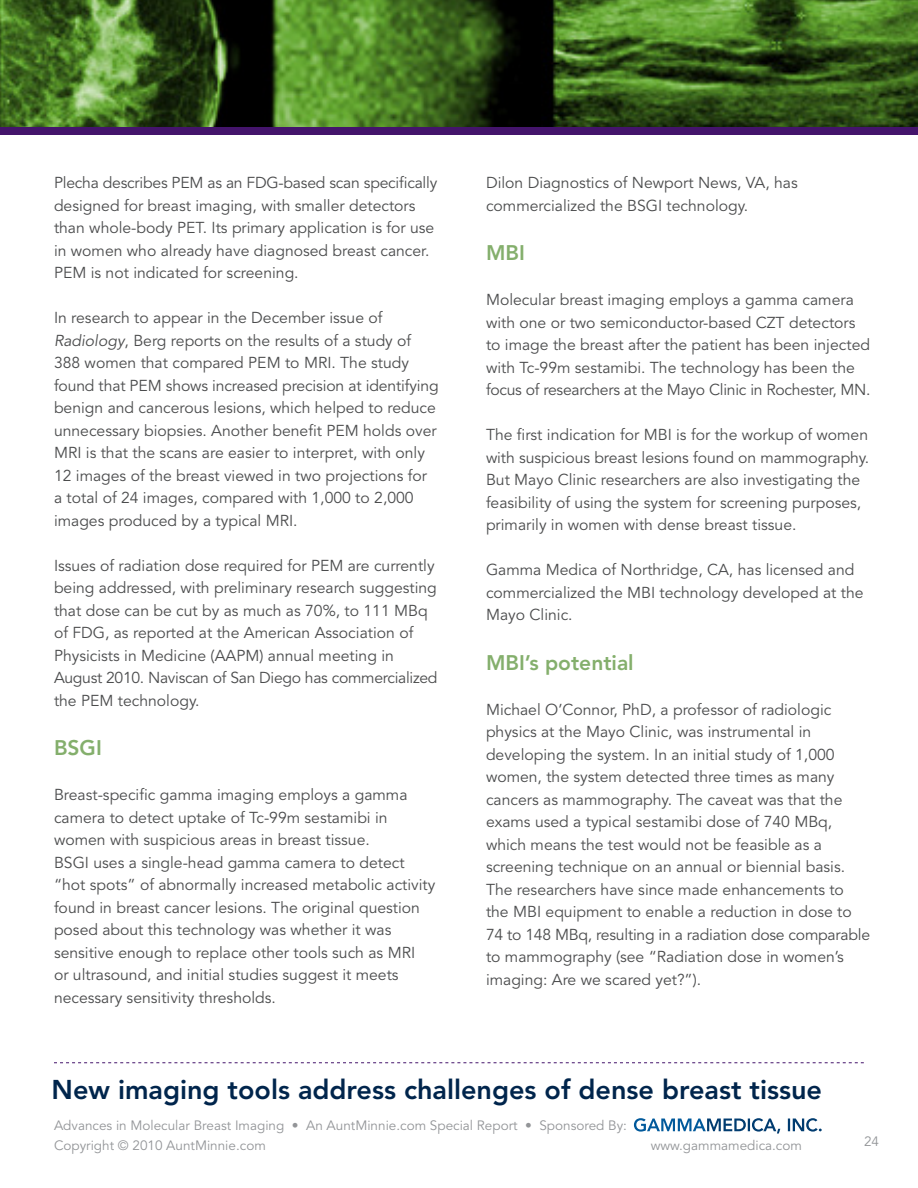
<style>
.page{position:relative;width:918px;height:1188px;background:#fff}
.page>*{position:absolute;margin:0;border:0;box-sizing:border-box;transform-origin:0 0}
.Footer_Headline{font:800 27px "Avenir";color:#00254c}
.Sub_Headline{font:800 21px "Avenir";color:#84af6c}
.Body{font:15.75px/22.5px "Avenir";color:#4b4c4d}
.t1{font:13.5px "Avenir";color:#939598}
.s1{font-style:italic}
</style>
<div class="page">
<img style="left:0;top:0;width:918px;height:128px">
<div style="left:0;top:128px;width:918px;height:7px;background:#44146b"></div>
<svg style="left:54px;top:1062px;width:810px;height:1px"></svg>
<svg style="left:634px;top:1118px;width:188px;height:16px"></svg>
<p class="Body" style="left:54px;top:172px;width:385px">Plecha describes PEM as an FDG-based scan specifically designed for breast imaging, with smaller detectors than whole-body PET. Its primary application is for use in women who already have diagnosed breast cancer.<br>PEM is not indicated for screening.</p>
<p class="Body" style="left:54px;top:307px;width:386px">In research to appear in the December issue of <span class="s1">Radiology</span>, Berg reports on the results of a study of 388 women that compared PEM to MRI. The study found that PEM shows increased precision at identifying benign and cancerous lesions, which helped to reduce unnecessary biopsies. Another benefit PEM holds over MRI is that the scans are easier to interpret, with only 12 images of the breast viewed in two projections for a total of 24 images, compared with 1,000 to 2,000 images produced by a typical MRI.</p>
<p class="Body" style="left:54px;top:554px;width:385px">Issues of radiation dose required for PEM are currently being addressed, with preliminary research suggesting that dose can be cut by as much as 70%, to 111 MBq of FDG, as reported at the American Association of Physicists in Medicine (AAPM) annual meeting in August 2010. Naviscan of San Diego has commercialized the PEM technology.</p>
<p class="Sub_Headline" style="left:54px;top:735px;width:49px">BSGI</p>
<p class="Body" style="left:54px;top:784px;width:355px">Breast-specific gamma imaging employs a gamma camera to detect uptake of Tc-99m sestamibi in women with suspicious areas in breast tissue.</p>
<p class="Body" style="left:54px;top:851px;width:383px">BSGI uses a single-head gamma camera to detect “hot spots” of abnormally increased metabolic activity found in breast cancer lesions. The original question posed about this technology was whether it was sensitive enough to replace other tools such as MRI<br>or ultrasound, and initial studies suggest it meets necessary sensitivity thresholds.</p>
<p class="Body" style="left:486px;top:172px;width:313px">Dilon Diagnostics of Newport News, VA, has commercialized the BSGI technology.</p>
<p class="Sub_Headline" style="left:486px;top:240px;width:40px">MBI</p>
<p class="Body" style="left:486px;top:289px;width:386px">Molecular breast imaging employs a gamma camera with one or two semiconductor-based CZT detectors to image the breast after the patient has been injected with Tc-99m sestamibi. The technology has been the focus of researchers at the Mayo Clinic in Rochester, MN.</p>
<p class="Body" style="left:486px;top:424px;width:385px">The first indication for MBI is for the workup of women with suspicious breast lesions found on mammography.<br>But Mayo Clinic researchers are also investigating the feasibility of using the system for screening purposes, primarily in women with dense breast tissue.</p>
<p class="Body" style="left:486px;top:559px;width:379px">Gamma Medica of Northridge, CA, has licensed and commercialized the MBI technology developed at the<br>Mayo Clinic.</p>
<p class="Sub_Headline" style="left:486px;top:650px;width:149px">MBI’s potential</p>
<p class="Body" style="left:486px;top:698px;width:386px">Michael O’Connor, PhD, a professor of radiologic physics at the Mayo Clinic, was instrumental in developing the system. In an initial study of 1,000 women, the system detected three times as many cancers as mammography. The caveat was that the exams used a typical sestamibi dose of 740 MBq, which means the test would not be feasible as a screening technique on an annual or biennial basis.<br>The researchers have since made enhancements to the MBI equipment to enable a reduction in dose to 74 to 148 MBq, resulting in a radiation dose comparable to mammography (see “Radiation dose in women’s imaging: Are we scared yet?”).</p>
<p class="Footer_Headline" style="left:52px;top:1073px;width:772px">New imaging tools address challenges of dense breast tissue</p>
<p class="t1" style="left:54px;top:1118px;width:574px">Advances in Molecular Breast Imaging • An AuntMinnie.com Special Report • Sponsored By:</p>
<p class="t1" style="left:54px;top:1137px;width:213px">Copyright © 2010 AuntMinnie.com</p>
<p class="t1" style="left:651px;top:1137px;width:153px">www.gammamedica.com</p>
<p class="t1" style="left:864px;top:1133px;width:17px">24</p>
</div>
